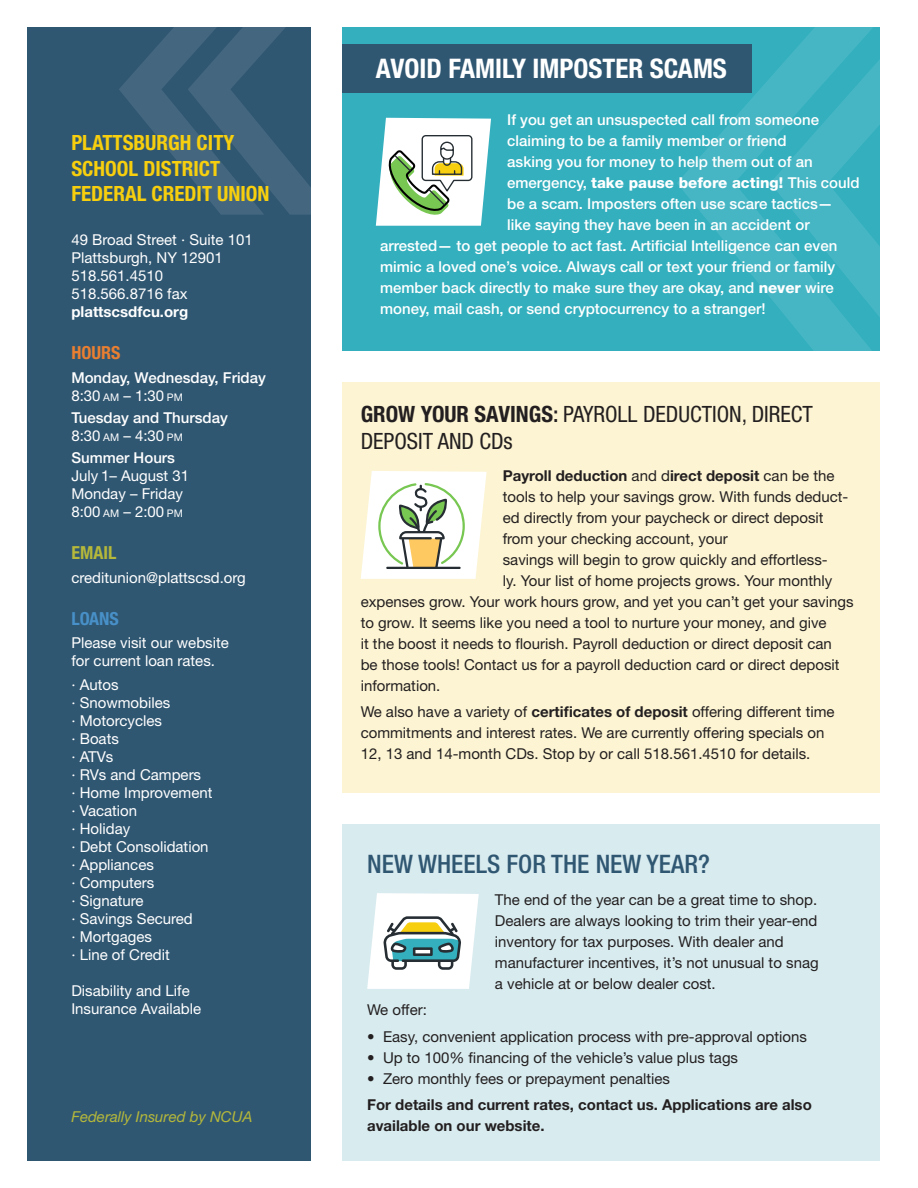
<style>
.page{position:relative;width:918px;height:1188px;background:#fff}
.page>*{position:absolute;margin:0;border:0;box-sizing:border-box;transform-origin:0 0}
.t1{font:700 condensed 27px "Helvetica Neue LT Std";color:#fff}
.t2{font:500 condensed 25.5px "Helvetica Neue LT Std";color:#305772}
.t3{font:condensed 22.5px/27px "Helvetica Neue LT Std";color:#231f20}
.t4{font:700 condensed 21px/25.5px "Helvetica Neue LT Std";color:#f7cf0e}
.t5{font:700 condensed 18px "Helvetica Neue LT Std";color:#e97f31}
.t6{font:700 condensed 18px "Helvetica Neue LT Std";color:#b5b83a}
.t7{font:700 condensed 18px "Helvetica Neue LT Std";color:#4890c8}
.t8{font:15px/21px "Helvetica Neue LT Std";color:#231f20}
.t9{font:500 15px "Helvetica Neue LT Std";color:#fff}
.t10{font:15px/18px "Helvetica Neue LT Std";color:#fff}
.t11{font:700 15px/21px "Helvetica Neue LT Std";color:#231f20}
.t12{font:800 15px "Helvetica Neue LT Std";color:#fff}
.t13{font:italic 15px "Helvetica Neue LT Std";color:#b5b83a}
.t14{font:700 15px "Helvetica Neue LT Std";color:#fff}
.s1{font-size:10.5px}
.s2{font-weight:500}
.s3{font-weight:800}
.s4{font-weight:700}
.s5{font-weight:400}
</style>
<div class="page">
<div style="left:27px;top:27px;width:283px;height:1134px;background:#305772"></div>
<svg style="left:119px;top:27px;width:192px;height:188px"></svg>
<div style="left:342px;top:824px;width:538px;height:337px;background:#d8ebef"></div>
<div style="left:342px;top:27px;width:538px;height:324px;background:#33afbe"></div>
<svg style="left:873px;top:60px;width:7px;height:257px;fill:#47b6c4"></svg>
<svg style="left:677px;top:27px;width:196px;height:324px"></svg>
<div style="left:342px;top:44px;width:410px;height:48px;background:#305772"></div>
<svg style="left:376px;top:118px;width:115px;height:108px;background:#cfe0d4"></svg>
<svg style="left:367px;top:893px;width:112px;height:96px;background:#d2deda"></svg>
<div style="left:342px;top:382px;width:538px;height:411px;background:#fcf4d2"></div>
<svg style="left:361px;top:471px;width:126px;height:108px;background:#e6e8d8"></svg>
<p class="t4" style="left:71px;top:130px;width:200px">PLATTSBURGH CITY<br>SCHOOL DISTRICT<br>FEDERAL CREDIT UNION</p>
<p class="t10" style="left:71px;top:231px;width:183px">49 Broad Street · Suite 101</p>
<p class="t10" style="left:71px;top:249px;width:153px">Plattsburgh, NY 12901</p>
<p class="t10" style="left:71px;top:267px;width:93px">518.561.4510</p>
<p class="t10" style="left:71px;top:285px;width:118px">518.566.8716 fax</p>
<p class="t14" style="left:71px;top:303px;width:118px">plattscsdfcu.org</p>
<p class="t5" style="left:71px;top:342px;width:51px">HOURS</p>
<p class="t9" style="left:71px;top:369px;width:196px">Monday, Wednesday, Friday</p>
<p class="t10" style="left:71px;top:386px;width:113px">8:30 <span class="s1">AM</span> – 1:30 <span class="s1">PM</span></p>
<p class="t9" style="left:71px;top:409px;width:158px">Tuesday and Thursday</p>
<p class="t10" style="left:71px;top:427px;width:113px">8:30 <span class="s1">AM</span> – 4:30 <span class="s1">PM</span></p>
<p class="t10" style="left:71px;top:449px;width:119px"><span class="s2">Summer Hours<br></span>July 1– August 31<br>Monday – Friday</p>
<p class="t10" style="left:71px;top:503px;width:113px">8:00 <span class="s1">AM</span> – 2:00 <span class="s1">PM</span></p>
<p class="t6" style="left:71px;top:542px;width:46px">EMAIL</p>
<p class="t10" style="left:71px;top:568px;width:176px">creditunion@plattscsd.org</p>
<p class="t7" style="left:71px;top:608px;width:49px">LOANS</p>
<p class="t10" style="left:71px;top:634px;width:159px">Please visit our website for current loan rates.</p>
<p class="t10" style="left:71px;top:675px;width:100px">· Autos<br>· Snowmobiles · Motorcycles<br>· Boats<br>· ATVs</p>
<p class="t10" style="left:71px;top:765px;width:131px">· RVs and Campers</p>
<p class="t10" style="left:71px;top:783px;width:143px">· Home Improvement · Vacation</p>
<p class="t10" style="left:71px;top:819px;width:60px">· Holiday</p>
<p class="t10" style="left:71px;top:837px;width:139px">· Debt Consolidation</p>
<p class="t10" style="left:71px;top:855px;width:85px">· Appliances · Computers</p>
<p class="t10" style="left:71px;top:891px;width:74px">· Signature</p>
<p class="t10" style="left:71px;top:909px;width:123px">· Savings Secured</p>
<p class="t10" style="left:71px;top:927px;width:100px">· Mortgages<br>· Line of Credit</p>
<p class="t10" style="left:71px;top:981px;width:131px">Disability and Life<br>Insurance Available</p>
<p class="t13" style="left:71px;top:1107px;width:183px">Federally Insured by NCUA</p>
<p class="t1" style="left:376px;top:52px;width:353px">AVOID FAMILY IMPOSTER SCAMS</p>
<p class="t9" style="left:507px;top:111px;width:313px">If you get an unsuspected call from someone</p>
<p class="t9" style="left:507px;top:132px;width:281px">claiming to be a family member or friend</p>
<p class="t9" style="left:507px;top:153px;width:307px">asking you for money to help them out of an</p>
<p class="t12" style="left:507px;top:174px;width:354px"><span class="s2">emergency,</span> take pause before acting! <span class="s2">This could</span></p>
<p class="t9" style="left:507px;top:195px;width:327px">be a scam. Imposters often use scare tactics—</p>
<p class="t9" style="left:507px;top:216px;width:304px">like saying they have been in an accident or</p>
<p class="t9" style="left:380px;top:237px;width:459px">arrested— to get people to act fast. Artificial Intelligence can even</p>
<p class="t9" style="left:380px;top:258px;width:456px">mimic a loved one’s voice. Always call or text your friend or family</p>
<p class="t9" style="left:380px;top:279px;width:455px">member back directly to make sure they are okay, and <span class="s3">never</span> wire</p>
<p class="t9" style="left:380px;top:300px;width:387px">money, mail cash, or send cryptocurrency to a stranger!</p>
<p class="t3" style="left:361px;top:401px;width:454px"><span class="s4">GROW YOUR SAVINGS</span><span class="s2">:</span> PAYROLL DEDUCTION, DIRECT<br>DEPOSIT AND CDs</p>
<p class="t11" style="left:503px;top:465px;width:333px">Payroll deduction <span class="s5">and d</span>irect deposit <span class="s5">can be the</span></p>
<p class="t8" style="left:503px;top:486px;width:347px">tools to help your savings grow. With funds deduct-</p>
<p class="t8" style="left:503px;top:507px;width:322px">ed directly from your paycheck or direct deposit</p>
<p class="t8" style="left:503px;top:528px;width:227px">from your checking account, your</p>
<p class="t8" style="left:503px;top:549px;width:326px">savings will begin to grow quickly and effortless-</p>
<p class="t8" style="left:503px;top:570px;width:331px">ly. Your list of home projects grows. Your monthly</p>
<p class="t8" style="left:361px;top:591px;width:494px">expenses grow. Your work hours grow, and yet you can’t get your savings</p>
<p class="t8" style="left:361px;top:612px;width:467px">to grow. It seems like you need a tool to nurture your money, and give</p>
<p class="t8" style="left:361px;top:633px;width:473px">it the boost it needs to flourish. Payroll deduction or direct deposit can</p>
<p class="t8" style="left:361px;top:654px;width:480px">be those tools! Contact us for a payroll deduction card or direct deposit</p>
<p class="t8" style="left:361px;top:675px;width:81px">information.</p>
<p class="t8" style="left:361px;top:701px;width:475px">We also have a variety of <span class="s4">certificates of deposit</span> offering different time commitments and interest rates. We are currently offering specials on<br>12, 13 and 14-month CDs. Stop by or call 518.561.4510 for details.</p>
<p class="t2" style="left:367px;top:849px;width:344px">NEW WHEELS FOR THE NEW YEAR?</p>
<p class="t8" style="left:495px;top:889px;width:325px">The end of the year can be a great time to shop.<br>Dealers are always looking to trim their year-end inventory for tax purposes. With dealer and manufacturer incentives, it’s not unusual to snag a vehicle at or below dealer cost.</p>
<p class="t8" style="left:367px;top:999px;width:61px">We offer:</p>
<p class="t8" style="left:367px;top:1026px;width:441px">• Easy, convenient application process with pre-approval options</p>
<p class="t8" style="left:367px;top:1047px;width:372px">• Up to 100% financing of the vehicle’s value plus tags</p>
<p class="t8" style="left:367px;top:1068px;width:304px">• Zero monthly fees or prepayment penalties</p>
<p class="t11" style="left:367px;top:1094px;width:446px">For details and current rates, contact us. Applications are also available on our website.</p>
</div>
